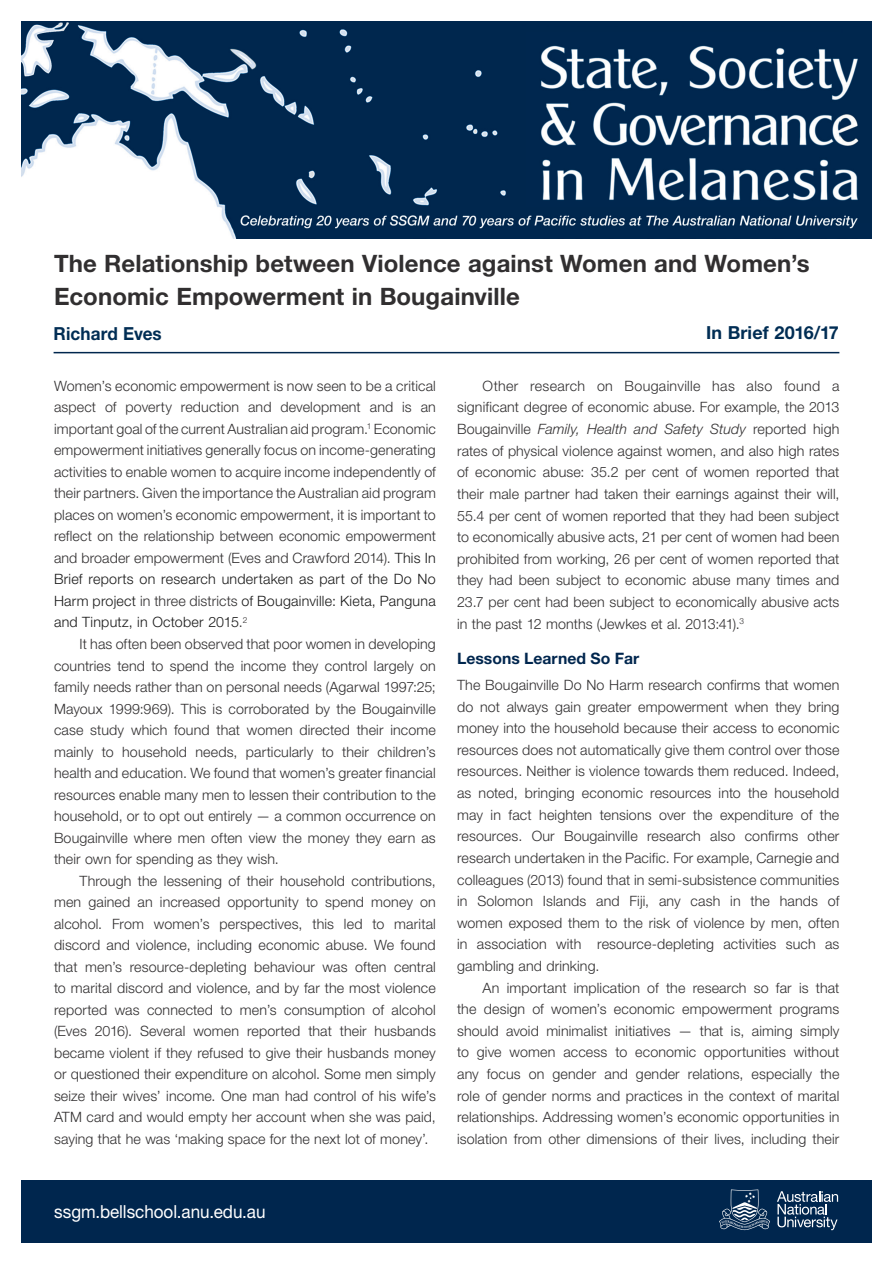
<style>
.page{position:relative;width:893px;height:1263px;background:#fff}
.page>*{position:absolute;margin:0;border:0;box-sizing:border-box;transform-origin:0 0}
.t1{font:700 24px/33px "Helvetica Neue LT Std";letter-spacing:.005em;color:#312f30}
.t2{font:18px "Helvetica Neue LT Std";color:#fff;scale:.95 1}
.t3{font:700 18px "Helvetica Neue LT Std";letter-spacing:.005em;color:#002d54}
.t4{font:700 18px "Helvetica Neue LT Std";letter-spacing:.005em;color:#002d54;scale:.95 1}
.t5{font:700 15.75px "Helvetica Neue LT Std";color:#00264e}
.t6{font:300 14.25px/21.5px "Helvetica Neue LT Std";letter-spacing:.01em;color:#312f30;text-align:justify}
.s1{color:#1a1a1a}
.s2{font-style:italic}
</style>
<div class="page">
<div style="left:21px;top:1181px;width:851px;height:62px;background:#00264e"></div>
<svg style="left:777px;top:1191px;width:61px;height:39px"></svg>
<svg style="left:719px;top:1189px;width:51px;height:41px"></svg>
<hr style="left:54px;top:352px;width:785px;height:1px;background:#00264e">
<img style="left:21px;top:22px;width:851px;height:216px">
<h1 class="t1" style="left:54px;top:246px;width:757px">The Relationship between Violence against Women and Women’s<br>Economic Empowerment in Bougainville</h1>
<p class="t4" style="left:54px;top:322px;width:115px">Richard Eves</p>
<p class="t3" style="left:706px;top:322px;width:134px">In Brief 2016/17</p>
<p class="t6" style="left:54px;top:375px;width:383px">Women’s economic empowerment is now seen to be a critical aspect of poverty reduction and development and is an important goal of the current Australian aid program.<sup>1</sup> Economic empowerment initiatives generally focus on income-generating activities to enable women to acquire income independently of their partners. Given the importance the Australian aid program places on women’s economic empowerment, it is important to reflect on the relationship between economic empowerment and broader empowerment (Eves and Crawford 2014). <span class="s1">This In Brief reports on research undertaken as part of the Do No Harm project</span> in three districts <span class="s1">of Bougainville: Kieta, Panguna and Tinputz, in October 2015</span>.<sup>2</sup></p>
<p class="t6" style="left:54px;top:633px;width:383px;text-indent:26px">It has often been observed that poor women in developing countries tend to spend the income they control largely on family needs rather than on personal needs (Agarwal 1997:25; Mayoux 1999:969). This is corroborated by the Bougainville case study which found that women directed their income mainly to household needs, particularly to their children’s health and education. We found that women’s greater financial resources enable many men to lessen their contribution to the household, or to opt out entirely — a common occurrence on Bougainville where men often view the money they earn as their own for spending as they wish.</p>
<p class="t6" style="left:54px;top:870px;width:383px;text-indent:26px">Through the lessening of their household contributions, men gained an increased opportunity to spend money on alcohol. From women’s perspectives, this led to marital discord and violence, including economic abuse. We found that men’s resource-depleting behaviour was often central to marital discord and violence, and by far the most violence reported was connected to men’s consumption of alcohol (Eves 2016). Several women reported that their husbands became violent if they refused to give their husbands money or questioned their expenditure on alcohol. Some men simply seize their wives’ income. One man had control of his wife’s ATM card and would empty her account when she was paid, saying that he was ‘making space for the next lot of money’.</p>
<p class="t6" style="left:457px;top:375px;width:384px;text-indent:26px">Other research on Bougainville has also found a significant degree of economic abuse. For example, the 2013<br>Bougainville <span class="s2">Family, Health and Safety Study</span> reported high rates of physical violence against women, and also high rates of economic abuse: 35.2 per cent of women reported that their male partner had taken their earnings against their will, 55.4 per cent of women reported that they had been subject to economically abusive acts, 21 per cent of women had been prohibited from working, 26 per cent of women reported that they had been subject to economic abuse many times and 23.7 per cent had been subject to economically abusive acts in the past 12 months (Jewkes et al. 2013:41).<sup>3</sup></p>
<p class="t5" style="left:457px;top:649px;width:184px">Lessons Learned So Far</p>
<p class="t6" style="left:457px;top:674px;width:384px">The Bougainville Do No Harm research confirms that women do not always gain greater empowerment when they bring money into the household because their access to economic resources does not automatically give them control over those resources. Neither is violence towards them reduced. Indeed, as noted, bringing economic resources into the household may in fact heighten tensions over the expenditure of the resources. Our Bougainville research also confirms other research undertaken in the Pacific. For example, Carnegie and colleagues (2013) found that in semi-subsistence communities in Solomon Islands and Fiji, any cash in the hands of women exposed them to the risk of violence by men, often in association with resource-depleting activities such as gambling and drinking.</p>
<p class="t6" style="left:457px;top:976px;width:384px;text-indent:26px">An important implication of the research so far is that the design of women’s economic empowerment programs should avoid minimalist initiatives — that is, aiming simply to give women access to economic opportunities without any focus on gender and gender relations, especially the role of gender norms and practices in the context of marital relationships. Addressing women’s economic opportunities in isolation from other dimensions of their lives, including their</p>
<p class="t2" style="left:54px;top:1201px;width:224px">ssgm.bellschool.anu.edu.au</p>
</div>
